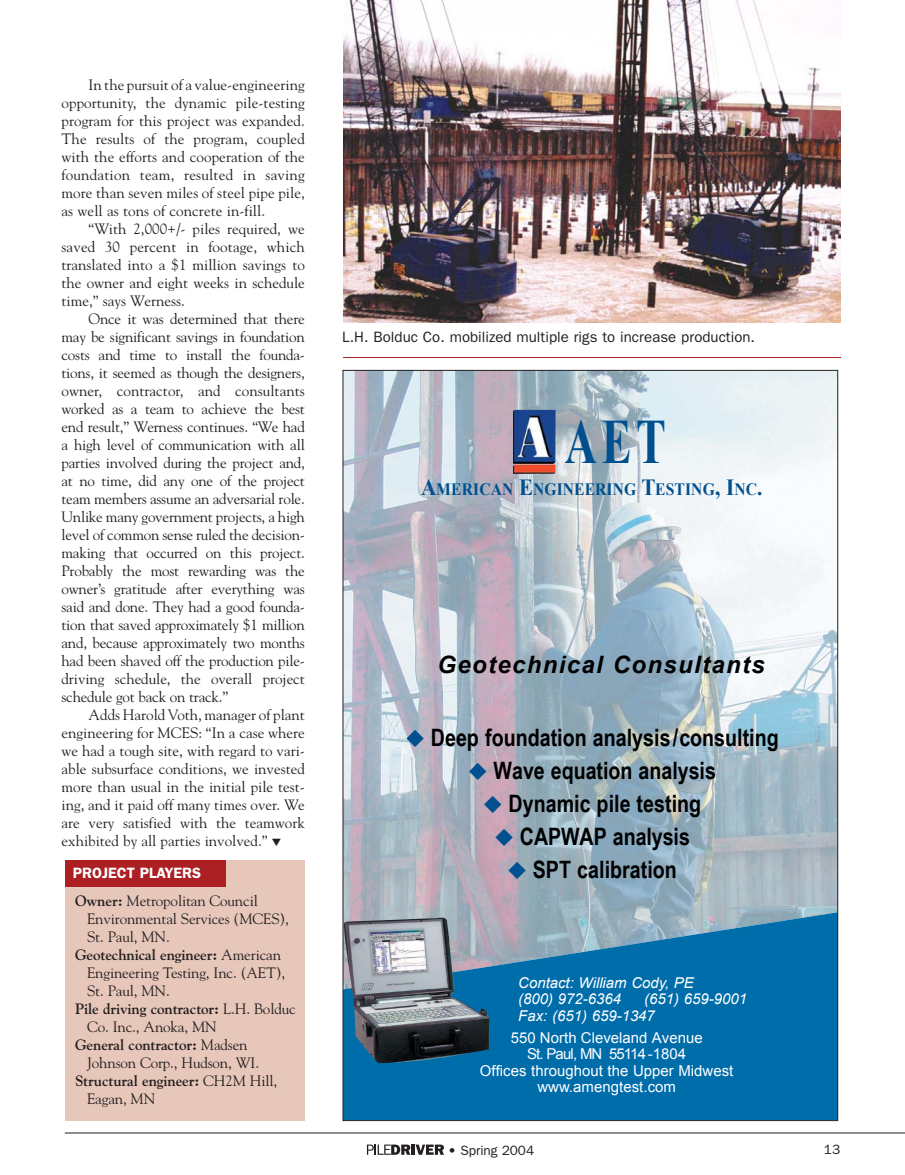
<style>
.page{position:relative;width:905px;height:1175px;background:#fff}
.page>*{position:absolute;margin:0;border:0;box-sizing:border-box;transform-origin:0 0}
.t1{font:700 63px "Times New Roman";color:#004f8e;scale:.71 1}
.t2{font:700 24px/33px "Arial Narrow";color:#000;text-align:center}
.t3{font:italic 700 24px "Arial";letter-spacing:.055em;color:#000}
.t4{font:700 17.25px "Times New Roman";letter-spacing:.005em;color:#004f8e;scale:.9 1}
.t5{font:15px/18px "Goudy";letter-spacing:-.005em;color:#231f20;text-align:justify}
.t6{font:700 15px "Goudy";letter-spacing:-.01em;color:#231f20}
.t7{font:15px/16.5px "Arial";color:#fff;text-align:center}
.t8{font:italic 15px/16.5px "Arial";color:#fff}
.t9{font:15px "Franklin Gothic";color:#231f20}
.t10{font:600 15px "Franklin Gothic";color:#fff}
.t11{font:13.5px "Franklin Gothic";color:#231f20}
.s1{font-weight:700}
.s2{font-weight:400}
.s3{font-size:23.1px}
</style>
<div class="page">
<svg style="left:367px;top:1144px;width:77px;height:10px"></svg>
<hr style="left:65px;top:1132px;width:839px;height:1px;background:#231f20">
<img style="left:344px;top:0;width:496px;height:322px">
<img style="left:344px;top:372px;width:492px;height:540px">
<img style="left:513px;top:410px;width:42px;height:64px">
<svg style="left:344px;top:912px;width:492px;height:206px;background:#1475ad"></svg>
<img style="left:344px;top:917px;width:146px;height:146px">
<hr style="left:343px;top:357px;width:498px;height:1px;background:#ac1f23">
<div style="left:65px;top:860px;width:239px;height:260px;background:#e7c7ba"></div>
<div style="left:65px;top:860px;width:161px;height:26px;background:#ac1f23"></div>
<svg style="left:407px;top:729px;width:17px;height:17px"></svg>
<svg style="left:469px;top:762px;width:17px;height:17px"></svg>
<svg style="left:484px;top:795px;width:17px;height:17px"></svg>
<svg style="left:495px;top:828px;width:18px;height:17px"></svg>
<svg style="left:508px;top:861px;width:18px;height:17px"></svg>
<p class="t5" style="left:62px;top:75px;width:245px;text-indent:27px">In the pursuit of a value-engineering opportunity, the dynamic pile-testing program for this project was expanded.<br>The results of the program, coupled with the efforts and cooperation of the foundation team, resulted in saving more than seven miles of steel pipe pile, as well as tons of concrete in-fill.</p>
<p class="t5" style="left:62px;top:219px;width:245px;text-indent:27px">“With 2,000+/- piles required, we saved 30 percent in footage, which translated into a $1 million savings to the owner and eight weeks in schedule time,” says Werness.</p>
<p class="t5" style="left:62px;top:309px;width:245px;text-indent:27px">Once it was determined that there may be significant savings in foundation costs and time to install the founda&shy;tions, it seemed as though the designers, owner, contractor, and consultants worked as a team to achieve the best end result,” Werness continues. “We had a high level of communication with all parties involved during the project and, at no time, did any one of the project team members assume an adversarial role.<br>Unlike many government projects, a high level of common sense ruled the decision&shy;making that occurred on this project.<br>Probably the most rewarding was the owner’s gratitude after everything was said and done. They had a good founda&shy;tion that saved approximately $1 million and, because approximately two months had been shaved off the production pile&shy;driving schedule, the overall project schedule got back on track.”</p>
<p class="t5" style="left:62px;top:705px;width:245px;text-indent:27px">Adds Harold Voth, manager of plant engineering for MCES: “In a case where we had a tough site, with regard to vari&shy;able subsurface conditions, we invested more than usual in the initial pile test&shy;ing, and it paid off many times over. We are very satisfied with the teamwork exhibited by all parties involved.” ▼</p>
<p class="t10" style="left:73px;top:864px;width:130px">PROJECT PLAYERS</p>
<p class="t5" style="left:75px;top:891px;width:184px"><span class="s1">Owner:</span> Metropolitan Council</p>
<p class="t5" style="left:87px;top:909px;width:203px">Environmental Services (MCES),</p>
<p class="t5" style="left:87px;top:927px;width:84px">St. Paul, MN.</p>
<p class="t6" style="left:75px;top:946px;width:207px">Geotechnical engineer: <span class="s2">American</span></p>
<p class="t5" style="left:87px;top:963px;width:200px">Engineering Testing, Inc. (AET),</p>
<p class="t5" style="left:87px;top:981px;width:84px">St. Paul, MN.</p>
<p class="t6" style="left:75px;top:1000px;width:222px">Pile driving contractor: <span class="s2">L.H. Bolduc</span></p>
<p class="t5" style="left:87px;top:1017px;width:131px">Co. Inc., Anoka, MN</p>
<p class="t6" style="left:75px;top:1036px;width:174px">General contractor: <span class="s2">Madsen</span></p>
<p class="t5" style="left:87px;top:1053px;width:173px">Johnson Corp., Hudson, WI.</p>
<p class="t6" style="left:75px;top:1072px;width:204px">Structural engineer: <span class="s2">CH2M Hill,</span></p>
<p class="t5" style="left:87px;top:1089px;width:70px">Eagan, MN</p>
<p class="t9" style="left:342px;top:328px;width:414px">L.H. Bolduc Co. mobilized multiple rigs to increase production.</p>
<h1 class="t1" style="left:565px;top:407px;width:144px">AET</h1>
<p class="t4" style="left:421px;top:480px;width:380px"><span class="s3">A</span>MERICAN <span class="s3">E</span>NGINEERING <span class="s3">T</span>ESTING<span class="s3">, I</span>NC<span class="s3">.</span></p>
<h2 class="t3" style="left:437px;top:651px;width:329px">Geotechnical Consultants</h2>
<h2 class="t2" style="left:431px;top:720px;width:349px">Deep foundation analysis/consulting<br>Wave equation analysis<br>Dynamic pile testing<br>CAPWAP analysis<br>SPT calibration</h2>
<p class="t8" style="left:518px;top:974px;width:177px">Contact: William Cody, PE (800) 972-6364</p>
<p class="t8" style="left:518px;top:991px;width:230px;text-indent:126px">(651) 659-9001<br>Fax: (651) 659-1347</p>
<p class="t7" style="left:480px;top:1029px;width:255px">550 North Cleveland Avenue<br>St. Paul, MN 55114 -1804<br>Offices throughout the Upper Midwest www.amengtest.com</p>
<p class="t11" style="left:448px;top:1142px;width:87px">• Spring 2004</p>
<p class="t11" style="left:824px;top:1142px;width:18px">13</p>
</div>
